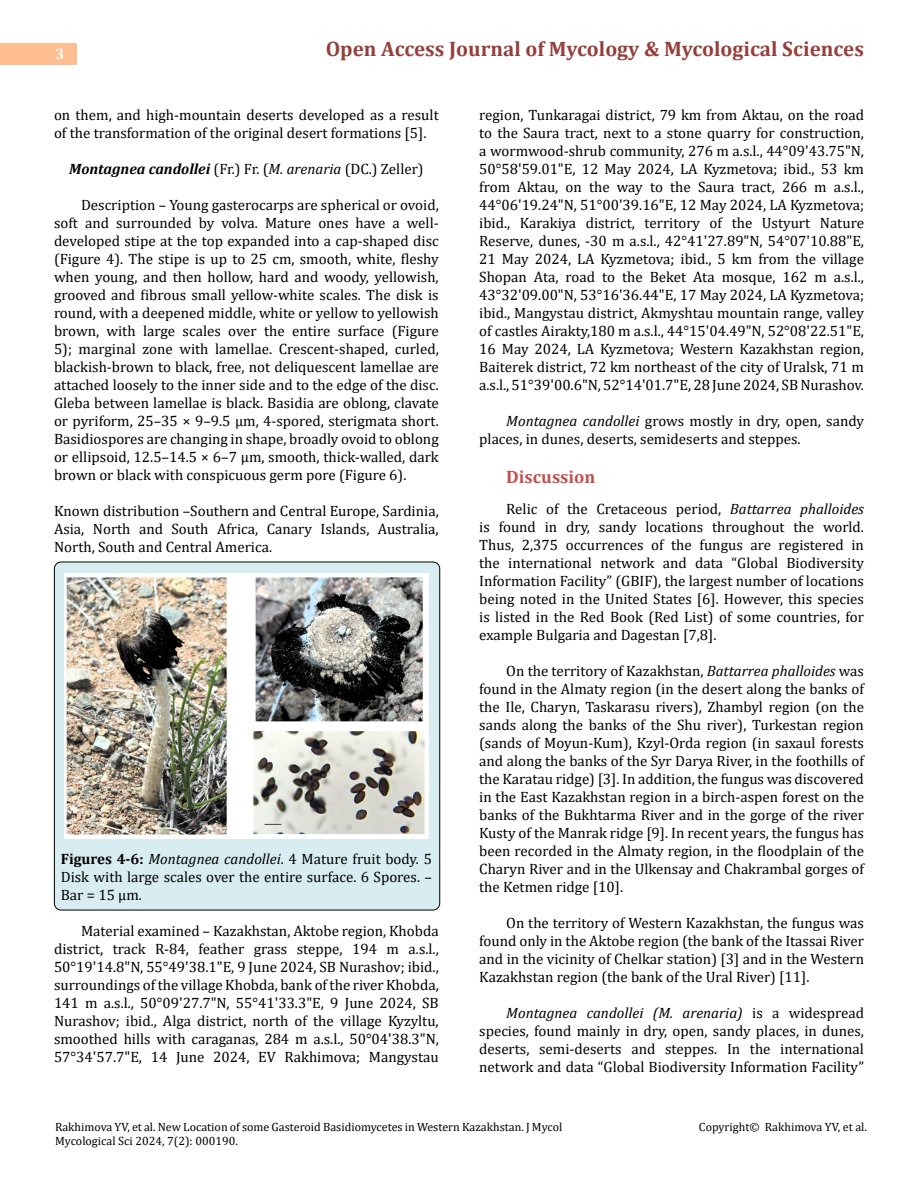
<style>
.page{position:relative;width:918px;height:1188px;background:#fff}
.page>*{position:absolute;margin:0;border:0;box-sizing:border-box;transform-origin:0 0}
.t1{font:700 21px "Cambria";color:#953f3c}
.t2{font:700 18px "Cambria";color:#c0504d}
.t3{font:15px/18px "Cambria";color:#000;text-align:justify}
.t4{font:700 15px "Cambria";color:#fff}
.t5{font:12px/14.4px "Cambria";color:#000}
.s1{font-weight:700;font-style:italic}
.s2{font-style:italic}
.s3{font-weight:700}
</style>
<div class="page">
<div style="left:0;top:43px;width:76px;height:21px;background:#ffbf91"></div>
<div style="left:54px;top:562px;width:386px;height:348px;background:#d8edf2;border-radius:7px"></div>
<div style="left:54px;top:562px;width:386px;height:348px;border:1px solid #000;border-radius:7px"></div>
<img style="left:65px;top:574px;width:363px;height:265px">
<p class="t4" style="left:56px;top:44px;width:10px">3</p>
<h1 class="t1" style="left:326px;top:34px;width:540px">Open Access Journal of Mycology &amp; Mycological Sciences</h1>
<p class="t3" style="left:54px;top:105px;width:386px">on them, and high-mountain deserts developed as a result of the transformation of the original desert formations [5].</p>
<p class="t3" style="left:69px;top:159px;width:356px"><span class="s1">Montagnea candollei</span> (Fr.) Fr. (<span class="s2">M. arenaria</span> (DC.) Zeller)</p>
<p class="t3" style="left:54px;top:195px;width:386px;text-indent:27px">Description – Young gasterocarps are spherical or ovoid, soft and surrounded by volva. Mature ones have a well&shy;developed stipe at the top expanded into a cap-shaped disc (Figure 4). The stipe is up to 25 cm, smooth, white, fleshy when young, and then hollow, hard and woody, yellowish, grooved and fibrous small yellow-white scales. The disk is round, with a deepened middle, white or yellow to yellowish brown, with large scales over the entire surface (Figure 5); marginal zone with lamellae. Crescent-shaped, curled, blackish-brown to black, free, not deliquescent lamellae are attached loosely to the inner side and to the edge of the disc.<br>Gleba between lamellae is black. Basidia are oblong, clavate or pyriform, 25–35 × 9–9.5 µm, 4-spored, sterigmata short.<br>Basidiospores are changing in shape, broadly ovoid to oblong or ellipsoid, 12.5–14.5 × 6–7 µm, smooth, thick-walled, dark brown or black with conspicuous germ pore (Figure 6).</p>
<p class="t3" style="left:54px;top:501px;width:386px">Known distribution –Southern and Central Europe, Sardinia, Asia, North and South Africa, Canary Islands, Australia, North, South and Central America.</p>
<p class="t3" style="left:61px;top:850px;width:373px"><span class="s3">Figures 4-6:</span> <span class="s2">Montagnea candollei</span>. 4 Mature fruit body. 5<br>Disk with large scales over the entire surface. 6 Spores. – Bar = 15 µm.</p>
<p class="t3" style="left:54px;top:922px;width:386px;text-indent:27px">Material examined – Kazakhstan, Aktobe region, Khobda district, track R-84, feather grass steppe, 194 m a.s.l., 50°19ʹ14.8ʺN, 55°49ʹ38.1ʺE, 9 June 2024, SB Nurashov; ibid., surroundings of the village Khobda, bank of the river Khobda, 141 m a.s.l., 50°09ʹ27.7ʺN, 55°41ʹ33.3ʺE, 9 June 2024, SB Nurashov; ibid., Alga district, north of the village Kyzyltu, smoothed hills with caraganas, 284 m a.s.l., 50°04ʹ38.3ʺN, 57°34ʹ57.7ʺE, 14 June 2024, EV Rakhimova; Mangystau</p>
<p class="t3" style="left:479px;top:105px;width:386px">region, Tunkaragai district, 79 km from Aktau, on the road to the Saura tract, next to a stone quarry for construction, a wormwood-shrub community, 276 m a.s.l., 44°09ʹ43.75ʺN, 50°58ʹ59.01ʺЕ, 12 May 2024, LA Kyzmetova; ibid., 53 km from Aktau, on the way to the Saura tract, 266 m a.s.l., 44°06ʹ19.24ʺN, 51°00ʹ39.16ʺЕ, 12 May 2024, LA Kyzmetova; ibid., Karakiya district, territory of the Ustyurt Nature Reserve, dunes, -30 m a.s.l., 42°41ʹ27.89ʺN, 54°07ʹ10.88ʺЕ, 21 May 2024, LA Kyzmetova; ibid., 5 km from the village Shopan Ata, road to the Beket Ata mosque, 162 m a.s.l., 43°32ʹ09.00ʺN, 53°16ʹ36.44ʺЕ, 17 May 2024, LA Kyzmetova; ibid., Mangystau district, Akmyshtau mountain range, valley of castles Airakty,180 m a.s.l., 44°15ʹ04.49ʺN, 52°08ʹ22.51ʺЕ, 16 May 2024, LA Kyzmetova; Western Kazakhstan region, Baiterek district, 72 km northeast of the city of Uralsk, 71 m a.s.l., 51°39ʹ00.6ʺN, 52°14ʹ01.7ʺE, 28 June 2024, SB Nurashov.</p>
<p class="t3" style="left:479px;top:411px;width:386px;text-indent:27px"><span class="s2">Montagnea candollei</span> grows mostly in dry, open, sandy places, in dunes, deserts, semideserts and steppes.</p>
<p class="t2" style="left:506px;top:464px;width:91px">Discussion</p>
<p class="t3" style="left:479px;top:500px;width:386px;text-indent:27px">Relic of the Cretaceous period, <span class="s2">Battarrea phalloides </span>is found in dry, sandy locations throughout the world.<br>Thus, 2,375 occurrences of the fungus are registered in the international network and data “Global Biodiversity Information Facility” (GBIF), the largest number of locations being noted in the United States [6]. However, this species is listed in the Red Book (Red List) of some countries, for example Bulgaria and Dagestan [7,8].</p>
<p class="t3" style="left:479px;top:662px;width:386px;text-indent:27px">On the territory of Kazakhstan, <span class="s2">Battarrea phalloides</span> was found in the Almaty region (in the desert along the banks of the Ile, Charyn, Taskarasu rivers), Zhambyl region (on the sands along the banks of the Shu river), Turkestan region (sands of Moyun-Kum), Kzyl-Orda region (in saxaul forests and along the banks of the Syr Darya River, in the foothills of the Karatau ridge) [3]. In addition, the fungus was discovered in the East Kazakhstan region in a birch-aspen forest on the banks of the Bukhtarma River and in the gorge of the river Kusty of the Manrak ridge [9]. In recent years, the fungus has been recorded in the Almaty region, in the floodplain of the Charyn River and in the Ulkensay and Chakrambal gorges of the Ketmen ridge [10].</p>
<p class="t3" style="left:479px;top:914px;width:386px;text-indent:27px">On the territory of Western Kazakhstan, the fungus was found only in the Aktobe region (the bank of the Itassai River and in the vicinity of Chelkar station) [3] and in the Western Kazakhstan region (the bank of the Ural River) [11].</p>
<p class="t3" style="left:479px;top:1004px;width:386px;text-indent:27px"><span class="s2">Montagnea candollei (M. arenaria)</span> is a widespread species, found mainly in dry, open, sandy places, in dunes, deserts, semi-deserts and steppes. In the international network and data “Global Biodiversity Information Facility”</p>
<p class="t5" style="left:55px;top:1120px;width:509px">Rakhimova YV, et al. New Location of some Gasteroid Basidiomycetes in Western Kazakhstan. J Mycol<br>Mycological Sci 2024, 7(2): 000190.</p>
<p class="t5" style="left:699px;top:1120px;width:169px">Copyright© Rakhimova YV, et al.</p>
</div>
